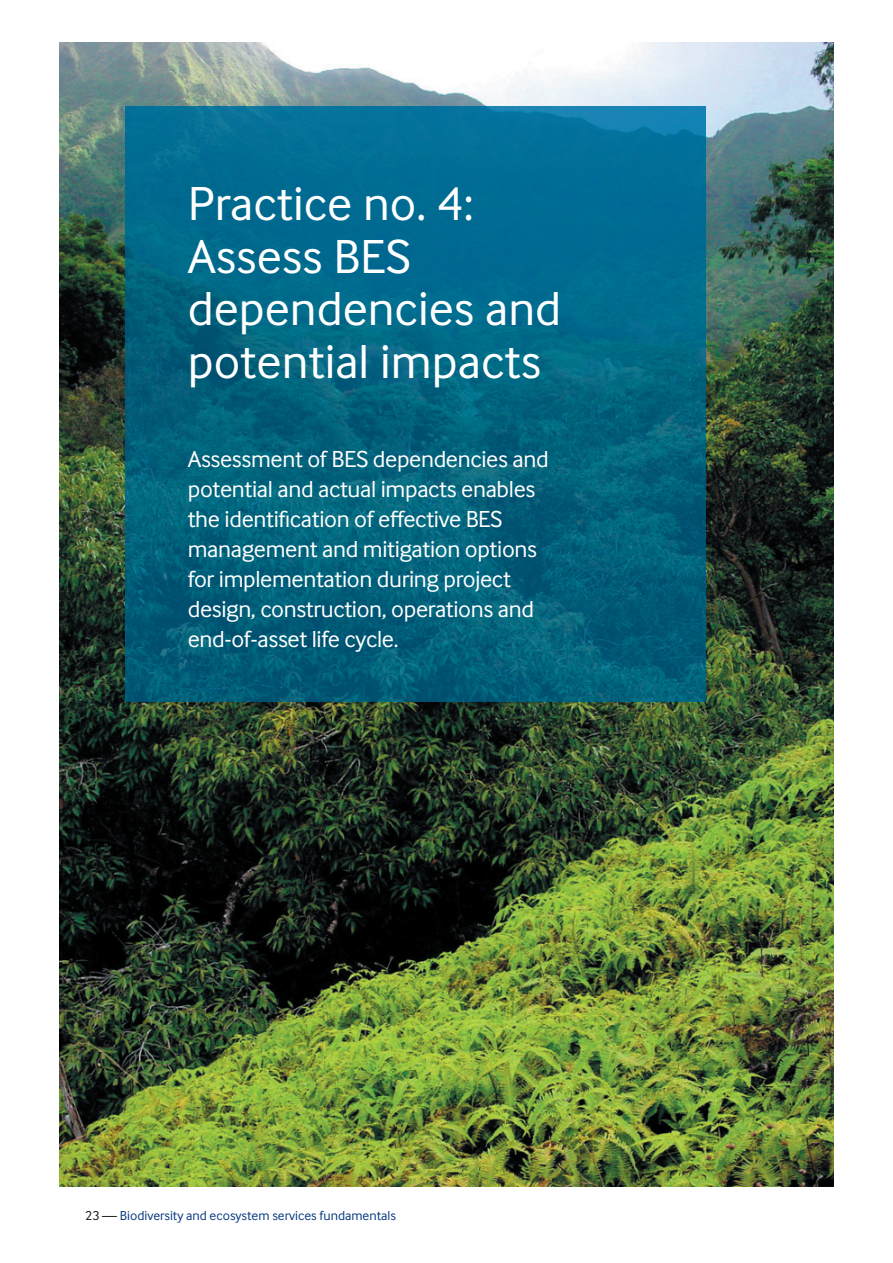
<style>
.page{position:relative;width:893px;height:1263px;background:#fff}
.page>*{position:absolute;margin:0;border:0;box-sizing:border-box;transform-origin:0 0}
.t1{font:49.5px/52.5px "Inter Face";color:#fff}
.t2{font:24px/30px "Inter Face";letter-spacing:-.015em;color:#fff}
.t3{font:13.5px "Inter Face";color:#083981}
.s1{color:#231f20}
</style>
<div class="page">
<img style="left:60px;top:43px;width:773px;height:1143px">
<img style="left:126px;top:106px;width:579px;height:596px">
<h1 class="t1" style="left:188px;top:176px;width:375px">Practice no. 4:<br>Assess BES dependencies and potential impacts</h1>
<p class="t2" style="left:188px;top:443px;width:362px">Assessment of BES dependencies and potential and actual impacts enables the identification of effective BES management and mitigation options for implementation during project design, construction, operations and end-of-asset life cycle.</p>
<p class="t3" style="left:85px;top:1207px;width:312px"><span class="s1">23 —</span> Biodiversity and ecosystem services fundamentals</p>
</div>
